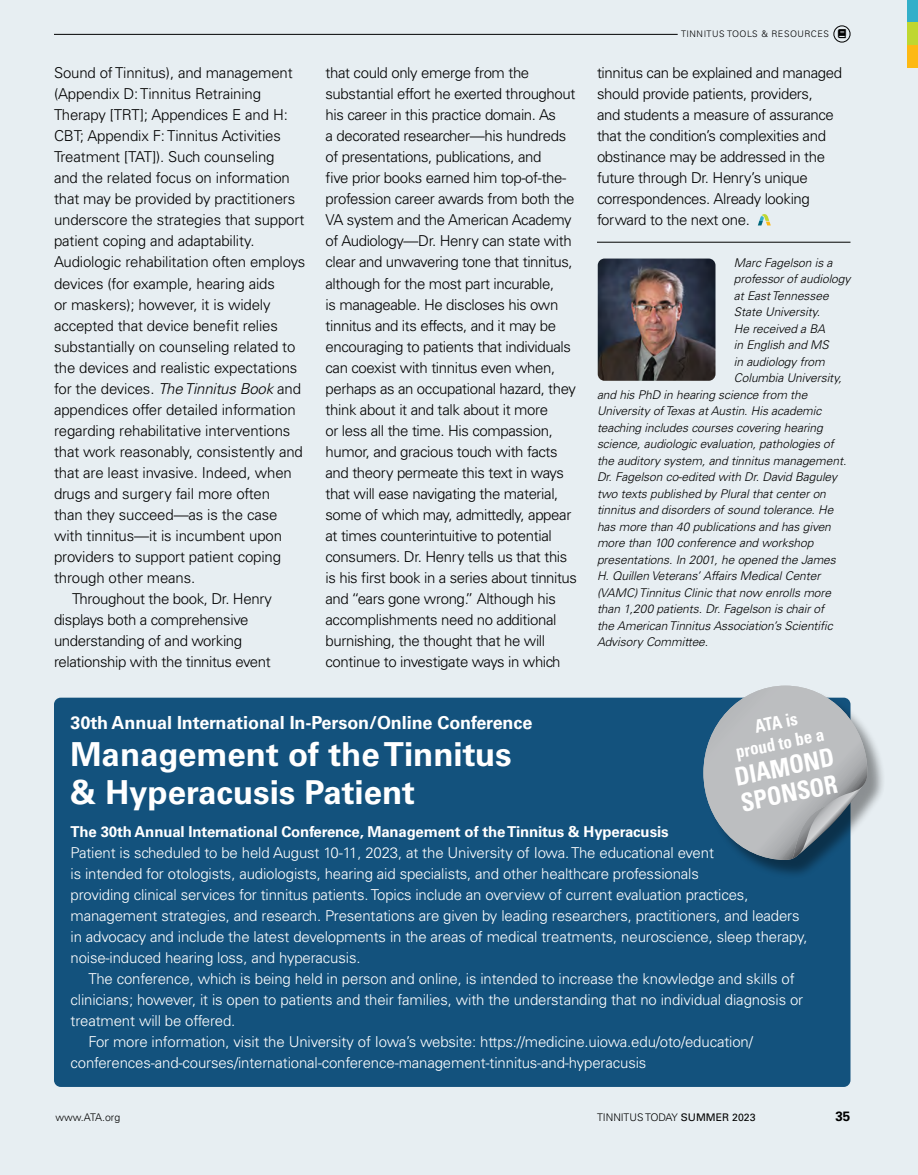
<style>
.page{position:relative;width:918px;height:1175px;background:#fff}
.page>*{position:absolute;margin:0;border:0;box-sizing:border-box;transform-origin:0 0}
.t1{font:700 33px/37.5px "Univers LT Std";color:#fff}
.t2{font:700 condensed 25.2px/26.8px "Univers LT Std";color:#fff;scale:.95 1}
.t3{font:700 18px "Univers LT Std";letter-spacing:-.005em;color:#fff}
.t4{font:700 condensed 18px/21px "Univers LT Std";color:#fff;text-align:center;scale:.95 1}
.t5{font:300 15px/21px "Univers LT Std";letter-spacing:-.025em;color:#000}
.t6{font:300 15px/21px "Univers LT Std";letter-spacing:-.01em;color:#fff}
.t7{font:700 15px "Univers LT Std";letter-spacing:-.01em;color:#fff}
.t8{font:700 13.5px "Univers LT Std";color:#000}
.t9{font:italic 300 12px "Univers LT Std";letter-spacing:-.005em;color:#000}
.t10{font:300 10.5px "Univers LT Std";color:#000}
.t11{font:300 9px "Univers LT Std";letter-spacing:.06em;color:#000}
.s1{font-style:italic}
.s2{font-weight:400}
</style>
<div class="page">
<div style="left:0;top:0;width:918px;height:1174px;background:#e7eef2"></div>
<div style="left:908px;top:0;width:10px;height:22px;background:#33afc9"></div>
<div style="left:908px;top:22px;width:10px;height:23px;background:#bfd730"></div>
<div style="left:908px;top:45px;width:10px;height:22px;background:#fdb913"></div>
<hr style="left:597px;top:242px;width:253px;height:1px;background:#000">
<svg style="left:758px;top:214px;width:13px;height:11px"></svg>
<div style="left:54px;top:697px;width:796px;height:389px;background:#13527d;border-radius:7px"></div>
<div style="left:705px;top:687px;width:181px;height:192px;background:#000;opacity:.4"></div>
<svg style="left:703px;top:685px;width:164px;height:175px"></svg>
<img style="left:598px;top:258px;width:118px;height:123px">
<hr style="left:54px;top:34px;width:624px;height:1px;background:#000">
<div style="left:833px;top:25px;width:18px;height:17px;border:1px solid #000;border-radius:50%"></div>
<p class="t5" style="left:54px;top:63px;width:240px">Sound of Tinnitus), and management</p>
<p class="t5" style="left:54px;top:84px;width:209px">(Appendix D: Tinnitus Retraining</p>
<p class="t5" style="left:54px;top:105px;width:235px">Therapy [TRT]; Appendices E and H:</p>
<p class="t5" style="left:54px;top:126px;width:228px">CBT; Appendix F: Tinnitus Activities</p>
<p class="t5" style="left:54px;top:147px;width:222px">Treatment [TAT]). Such counseling</p>
<p class="t5" style="left:54px;top:168px;width:237px">and the related focus on information</p>
<p class="t5" style="left:54px;top:189px;width:243px">that may be provided by practitioners</p>
<p class="t5" style="left:54px;top:210px;width:252px">underscore the strategies that support</p>
<p class="t5" style="left:54px;top:231px;width:202px">patient coping and adaptability.</p>
<p class="t5" style="left:54px;top:252px;width:253px">Audiologic rehabilitation often employs</p>
<p class="t5" style="left:54px;top:273px;width:222px">devices (for example, hearing aids</p>
<p class="t5" style="left:54px;top:294px;width:218px">or maskers); however, it is widely</p>
<p class="t5" style="left:54px;top:315px;width:225px">accepted that device benefit relies</p>
<p class="t5" style="left:54px;top:336px;width:243px">substantially on counseling related to</p>
<p class="t5" style="left:54px;top:357px;width:245px">the devices and realistic expectations</p>
<p class="t5" style="left:54px;top:378px;width:249px">for the devices. <span class="s1">The Tinnitus Book</span> and</p>
<p class="t5" style="left:54px;top:399px;width:243px">appendices offer detailed information</p>
<p class="t5" style="left:54px;top:420px;width:238px">regarding rehabilitative interventions</p>
<p class="t5" style="left:54px;top:441px;width:250px">that work reasonably, consistently and</p>
<p class="t5" style="left:54px;top:462px;width:239px">that are least invasive. Indeed, when</p>
<p class="t5" style="left:54px;top:483px;width:218px">drugs and surgery fail more often</p>
<p class="t5" style="left:54px;top:504px;width:225px">than they succeed—as is the case</p>
<p class="t5" style="left:54px;top:525px;width:230px">with tinnitus—it is incumbent upon</p>
<p class="t5" style="left:54px;top:546px;width:229px">providers to support patient coping</p>
<p class="t5" style="left:54px;top:567px;width:143px">through other means.</p>
<p class="t5" style="left:72px;top:588px;width:202px">Throughout the book, Dr. Henry</p>
<p class="t5" style="left:54px;top:609px;width:196px">displays both a comprehensive</p>
<p class="t5" style="left:54px;top:630px;width:190px">understanding of and working</p>
<p class="t5" style="left:54px;top:651px;width:218px">relationship with the tinnitus event</p>
<p class="t11" style="left:681px;top:28px;width:149px">TINNITUS TOOLS &amp; RESOURCES</p>
<p class="t5" style="left:326px;top:63px;width:253px">that could only emerge from the substantial effort he exerted throughout his career in this practice domain. As<br>a decorated researcher—his hundreds of presentations, publications, and<br>five prior books earned him top-of-the&shy;profession career awards from both the VA system and the American Academy of Audiology—Dr. Henry can state with clear and unwavering tone that tinnitus, although for the most part incurable,<br>is manageable. He discloses his own tinnitus and its effects, and it may be encouraging to patients that individuals can coexist with tinnitus even when, perhaps as an occupational hazard, they think about it and talk about it more<br>or less all the time. His compassion, humor, and gracious touch with facts and theory permeate this text in ways that will ease navigating the material, some of which may, admittedly, appear at times counterintuitive to potential consumers. Dr. Henry tells us that this is his first book in a series about tinnitus and “ears gone wrong.” Although his accomplishments need no additional burnishing, the thought that he will continue to investigate ways in which</p>
<p class="t5" style="left:597px;top:63px;width:247px">tinnitus can be explained and managed should provide patients, providers,<br>and students a measure of assurance that the condition’s complexities and obstinance may be addressed in the future through Dr. Henry’s unique correspondences. Already looking forward to the next one.</p>
<p class="t9" style="left:734px;top:255px;width:100px">Marc Fagelson is a</p>
<p class="t9" style="left:734px;top:272px;width:118px">professor of audiology</p>
<p class="t9" style="left:734px;top:288px;width:96px">at East Tennessee</p>
<p class="t9" style="left:734px;top:305px;width:88px">State University.</p>
<p class="t9" style="left:734px;top:321px;width:93px">He received a BA</p>
<p class="t9" style="left:734px;top:338px;width:97px">in English and MS</p>
<p class="t9" style="left:734px;top:354px;width:93px">in audiology from</p>
<p class="t9" style="left:734px;top:371px;width:109px">Columbia University,</p>
<p class="t9" style="left:597px;top:387px;width:212px">and his PhD in hearing science from the</p>
<p class="t9" style="left:597px;top:404px;width:226px">University of Texas at Austin. His academic</p>
<p class="t9" style="left:597px;top:420px;width:227px">teaching includes courses covering hearing</p>
<p class="t9" style="left:597px;top:437px;width:238px">science, audiologic evaluation, pathologies of</p>
<p class="t9" style="left:597px;top:453px;width:251px">the auditory system, and tinnitus management.</p>
<p class="t9" style="left:597px;top:470px;width:242px">Dr. Fagelson co-edited with Dr. David Baguley</p>
<p class="t9" style="left:597px;top:486px;width:230px">two texts published by Plural that center on</p>
<p class="t9" style="left:597px;top:503px;width:238px">tinnitus and disorders of sound tolerance. He</p>
<p class="t9" style="left:597px;top:519px;width:236px">has more than 40 publications and has given</p>
<p class="t9" style="left:597px;top:536px;width:218px">more than 100 conference and workshop</p>
<p class="t9" style="left:597px;top:552px;width:240px">presentations. In 2001, he opened the James</p>
<p class="t9" style="left:597px;top:569px;width:225px">H. Quillen Veterans’ Affairs Medical Center</p>
<p class="t9" style="left:597px;top:585px;width:236px">(VAMC) Tinnitus Clinic that now enrolls more</p>
<p class="t9" style="left:597px;top:602px;width:229px">than 1,200 patients. Dr. Fagelson is chair of</p>
<p class="t9" style="left:597px;top:618px;width:237px">the American Tinnitus Association’s Scientific</p>
<p class="t9" style="left:597px;top:635px;width:113px">Advisory Committee.</p>
<p class="t4" style="left:729px;top:721px;width:96px;rotate:-12deg">ATA is<br>proud to be a</p>
<p class="t3" style="left:70px;top:711px;width:463px">30th Annual International In-Person/Online Conference</p>
<h1 class="t1" style="left:70px;top:736px;width:443px">Management of the Tinnitus &amp; Hyperacusis Patient</h1>
<p class="t7" style="left:70px;top:823px;width:600px">The 30th Annual International Conference, Management of the Tinnitus &amp; Hyperacusis</p>
<p class="t6" style="left:70px;top:842px;width:739px">Patient is scheduled to be held August 10-11, 2023, at the University of Iowa. The educational event<br>is intended for otologists, audiologists, hearing aid specialists, and other healthcare professionals<br>providing clinical services for tinnitus patients. Topics include an overview of current evaluation practices, management strategies, and research. Presentations are given by leading researchers, practitioners, and leaders in advocacy and include the latest developments in the areas of medical treatments, neuroscience, sleep therapy, noise-induced hearing loss, and hyperacusis.</p>
<p class="t6" style="left:88px;top:968px;width:708px">The conference, which is being held in person and online, is intended to increase the knowledge and skills of</p>
<p class="t6" style="left:70px;top:989px;width:734px">clinicians; however, it is open to patients and their families, with the understanding that no individual diagnosis or</p>
<p class="t6" style="left:70px;top:1010px;width:166px">treatment will be offered.</p>
<p class="t6" style="left:88px;top:1031px;width:666px">For more information, visit the University of Iowa’s website: https://medicine.uiowa.edu/oto/education/</p>
<p class="t6" style="left:71px;top:1052px;width:577px">conferences-and-courses/international-conference-management-tinnitus-and-hyperacusis</p>
<h2 class="t2" style="left:732px;top:764px;width:107px;rotate:-12deg">DIAMOND<br>SPONSOR</h2>
<p class="t10" style="left:56px;top:1110px;width:66px">www.ATA.org</p>
<p class="t10" style="left:597px;top:1110px;width:160px">TINNITUS TODAY <span class="s2">SUMMER 2023</span></p>
<p class="t8" style="left:835px;top:1108px;width:17px">35</p>
</div>
